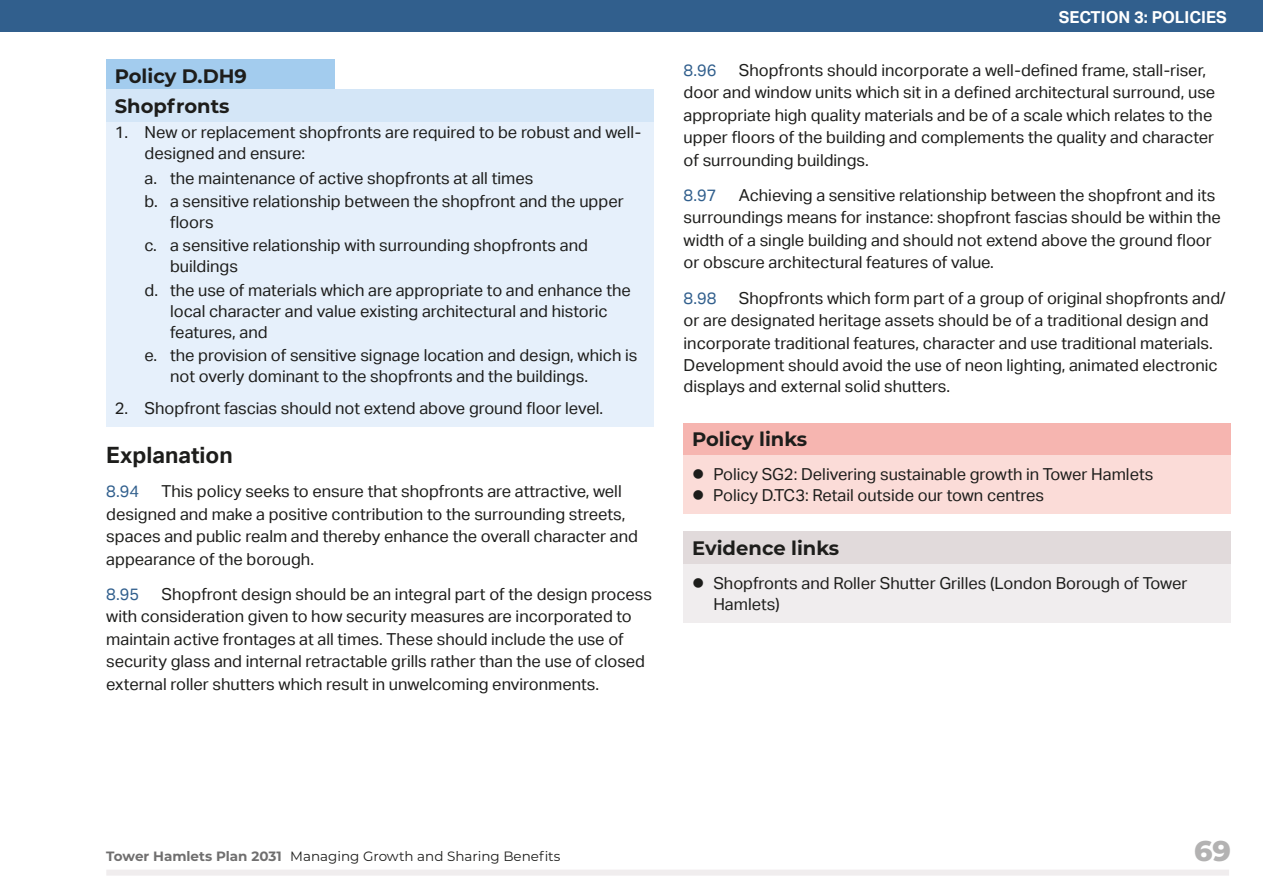
<style>
.page{position:relative;width:1263px;height:893px;background:#fff}
.page>*{position:absolute;margin:0;border:0;box-sizing:border-box;transform-origin:0 0}
.t1{font:800 28.5px "Montserrat";color:#b3b2b2}
.t2{font:700 22.5px "Aktiv Grotesk";color:#1d1d1b}
.t3{font:700 19.5px/30px "Montserrat";color:#1d1d1b}
.t4{font:16.5px/22.5px "Aktiv Grotesk";color:#1d1d1b}
.t5{font:16.5px "Aktiv Grotesk";color:#315f8d}
.t6{font:700 16.5px "Aktiv Grotesk";color:#fff}
.t7{font:13.5px "Montserrat";color:#1d1d1b}
.s1{font-weight:700;color:#706f6f}
</style>
<div class="page">
<div style="left:106px;top:870px;width:1123px;height:6px;background:#f0edee"></div>
<div style="left:0;top:0;width:1263px;height:32px;background:#315f8d"></div>
<div style="left:106px;top:60px;width:229px;height:32px;background:#a3ccee"></div>
<div style="left:106px;top:90px;width:548px;height:32px;background:#d4e6f7"></div>
<div style="left:106px;top:122px;width:548px;height:54px;background:#e6f0fb"></div>
<div style="left:106px;top:164px;width:548px;height:29px;background:#e6f0fb"></div>
<div style="left:106px;top:187px;width:548px;height:50px;background:#e6f0fb"></div>
<div style="left:106px;top:231px;width:548px;height:50px;background:#e6f0fb"></div>
<div style="left:106px;top:275px;width:548px;height:72px;background:#e6f0fb"></div>
<div style="left:106px;top:340px;width:548px;height:51px;background:#e6f0fb"></div>
<div style="left:106px;top:391px;width:548px;height:36px;background:#e6f0fb"></div>
<div style="left:684px;top:423px;width:547px;height:32px;background:#f6b5b0"></div>
<div style="left:684px;top:455px;width:547px;height:38px;background:#fbdcd8"></div>
<div style="left:684px;top:476px;width:547px;height:38px;background:#fbdcd8"></div>
<div style="left:684px;top:532px;width:547px;height:32px;background:#e1dadb"></div>
<div style="left:684px;top:564px;width:547px;height:59px;background:#f0edee"></div>
<p class="t3" style="left:115px;top:60px;width:134px">Policy D.DH9<br>Shopfronts</p>
<p class="t4" style="left:145px;top:122px;width:498px;line-height:21px;text-indent:-30px">1. New or replacement shopfronts are required to be robust and well&shy;designed and ensure:</p>
<p class="t4" style="left:145px;top:167px;width:481px;line-height:23.1px">a. the maintenance of active shopfronts at all times<br>b. a sensitive relationship between the shopfront and the upper</p>
<p class="t4" style="left:145px;top:211px;width:445px;line-height:23.1px;text-indent:26px">floors<br>c. a sensitive relationship with surrounding shopfronts and</p>
<p class="t4" style="left:145px;top:255px;width:488px;line-height:23.1px;text-indent:26px">buildings<br>d. the use of materials which are appropriate to and enhance the</p>
<p class="t4" style="left:170px;top:300px;width:439px;line-height:21px">local character and value existing architectural and historic features, and</p>
<p class="t4" style="left:170px;top:345px;width:469px;line-height:21px;text-indent:-26px">e. the provision of sensitive signage location and design, which is not overly dominant to the shopfronts and the buildings.</p>
<p class="t4" style="left:115px;top:397px;width:490px">2. Shopfront fascias should not extend above ground floor level.</p>
<h2 class="t2" style="left:106px;top:442px;width:128px">Explanation</h2>
<p class="t5" style="left:106px;top:482px;width:34px">8.94</p>
<p class="t4" style="left:106px;top:480px;width:533px;text-indent:55px">This policy seeks to ensure that shopfronts are attractive, well designed and make a positive contribution to the surrounding streets, spaces and public realm and thereby enhance the overall character and appearance of the borough.</p>
<p class="t5" style="left:106px;top:584px;width:34px">8.95</p>
<p class="t4" style="left:106px;top:583px;width:547px;text-indent:55px">Shopfront design should be an integral part of the design process with consideration given to how security measures are incorporated to maintain active frontages at all times. These should include the use of security glass and internal retractable grills rather than the use of closed external roller shutters which result in unwelcoming environments.</p>
<p class="t6" style="left:1059px;top:8px;width:170px">SECTION 3: POLICIES</p>
<p class="t4" style="left:684px;top:59px;width:533px;text-indent:55px">Shopfronts should incorporate a well-defined frame, stall-riser, door and window units which sit in a defined architectural surround, use appropriate high quality materials and be of a scale which relates to the upper floors of the building and complements the quality and character of surrounding buildings.</p>
<p class="t5" style="left:684px;top:186px;width:35px">8.97</p>
<p class="t5" style="left:684px;top:60px;width:35px">8.96</p>
<p class="t4" style="left:684px;top:184px;width:539px;text-indent:55px">Achieving a sensitive relationship between the shopfront and its surroundings means for instance: shopfront fascias should be within the width of a single building and should not extend above the ground floor or obscure architectural features of value.</p>
<p class="t5" style="left:684px;top:288px;width:35px">8.98</p>
<p class="t4" style="left:684px;top:287px;width:544px;text-indent:55px">Shopfronts which form part of a group of original shopfronts and/ or are designated heritage assets should be of a traditional design and incorporate traditional features, character and use traditional materials.<br>Development should avoid the use of neon lighting, animated electronic</p>
<p class="t4" style="left:684px;top:375px;width:268px">displays and external solid shutters.</p>
<p class="t3" style="left:692px;top:423px;width:117px">Policy links</p>
<p class="t4" style="left:713px;top:464px;width:442px;line-height:21px">Policy SG2: Delivering sustainable growth in Tower Hamlets<br>Policy D.TC3: Retail outside our town centres</p>
<p class="t3" style="left:692px;top:532px;width:149px">Evidence links</p>
<p class="t4" style="left:713px;top:572px;width:476px;line-height:21px">Shopfronts and Roller Shutter Grilles (London Borough of Tower<br>Hamlets)</p>
<p class="t7" style="left:106px;top:847px;width:456px"><span class="s1">Tower Hamlets Plan 2031</span> Managing Growth and Sharing Benefits</p>
<h1 class="t1" style="left:1194px;top:830px;width:38px">69</h1>
</div>
